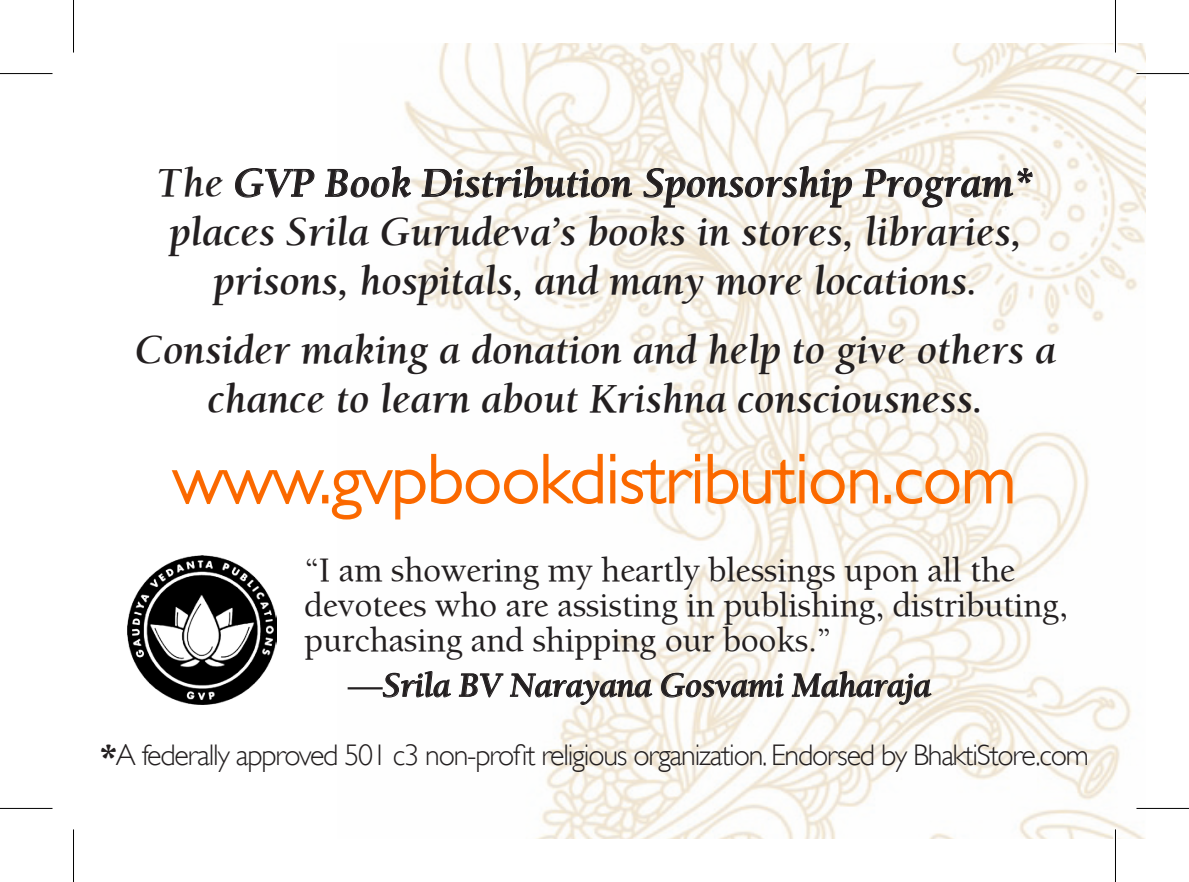
<style>
.page{position:relative;width:1189px;height:882px;background:#fff}
.page>*{position:absolute;margin:0;border:0;box-sizing:border-box;transform-origin:0 0}
.t1{font:300 70px "Gill Sans";color:#fb6700}
.t2{font:italic 700 42px/49px "Balaram";color:#231f20;text-align:center}
.t3{font:35px/35px "Balaram";letter-spacing:-.01em;color:#231f20}
.t4{font:italic 700 35px "Balaram";letter-spacing:-.01em;color:#231f20}
.t5{font:300 29.75px "Gill Sans";letter-spacing:-.04em;color:#231f20}
.s1{font-weight:400;font-style:normal}
.s2{font-weight:700}
</style>
<div class="page">
<img style="left:382px;top:44px;width:763px;height:793px">
<svg style="left:235px;top:168px;width:80px;height:30px"></svg>
<svg style="left:325px;top:156px;width:87px;height:42px"></svg>
<svg style="left:421px;top:165px;width:212px;height:33px"></svg>
<svg style="left:643px;top:165px;width:209px;height:57px"></svg>
<svg style="left:862px;top:167px;width:171px;height:49px"></svg>
<svg style="left:383px;top:671px;width:68px;height:28px"></svg>
<svg style="left:459px;top:670px;width:44px;height:27px"></svg>
<svg style="left:510px;top:668px;width:142px;height:36px"></svg>
<svg style="left:661px;top:672px;width:122px;height:27px"></svg>
<svg style="left:792px;top:669px;width:139px;height:35px"></svg>
<svg style="left:171px;top:470px;width:154px;height:34px"></svg>
<div style="left:322px;top:494px;width:6px;height:9px;border:2px solid #fb6f00"></div>
<svg style="left:331px;top:453px;width:273px;height:67px"></svg>
<div style="left:610px;top:453px;width:5px;height:8px;border:2px solid #fb6f00"></div>
<div style="left:610px;top:470px;width:5px;height:33px;border:2px solid #fb6f00"></div>
<svg style="left:620px;top:458px;width:74px;height:47px"></svg>
<div style="left:695px;top:453px;width:5px;height:8px;border:2px solid #fb6f00"></div>
<div style="left:695px;top:470px;width:5px;height:33px;border:2px solid #fb6f00"></div>
<svg style="left:707px;top:453px;width:90px;height:52px"></svg>
<div style="left:799px;top:453px;width:5px;height:8px;border:2px solid #fb6f00"></div>
<div style="left:799px;top:470px;width:5px;height:33px;border:2px solid #fb6f00"></div>
<svg style="left:810px;top:468px;width:69px;height:36px"></svg>
<div style="left:884px;top:494px;width:7px;height:9px;border:2px solid #fb6f00"></div>
<svg style="left:895px;top:468px;width:118px;height:36px"></svg>
<img style="left:128px;top:555px;width:148px;height:148px">
<div style="left:0;top:71px;width:52px;height:5px;background:#f6f6f6"></div>
<div style="left:1136px;top:71px;width:53px;height:5px;background:#f6f6f6"></div>
<svg style="left:0;top:808px;width:52px;height:1px"></svg>
<svg style="left:1136px;top:805px;width:53px;height:5px"></svg>
<hr style="left:1113px;top:0;width:4px;height:53px;background:#fff">
<hr style="left:1113px;top:829px;width:4px;height:52px;background:#fff">
<hr style="left:0;top:73px;width:52px;height:1px;background:#000">
<hr style="left:1136px;top:73px;width:53px;height:1px;background:#000">
<hr style="left:0;top:807px;width:52px;height:1px;background:#000">
<hr style="left:1136px;top:807px;width:53px;height:1px;background:#000">
<hr style="left:73px;top:0;width:1px;height:53px;background:#000">
<hr style="left:73px;top:829px;width:1px;height:52px;background:#000">
<hr style="left:1115px;top:0;width:1px;height:53px;background:#000">
<hr style="left:1115px;top:829px;width:1px;height:52px;background:#000">
<p class="t2" style="left:157px;top:157px;width:879px">The GVP Book Distribution Sponsorship Program* places Srila Gurudeva’s books in stores, libraries, prisons, hospitals, and many more locations.</p>
<p class="t2" style="left:135px;top:324px;width:922px">Consider making a donation and help to give others a chance to learn about Krishna consciousness.</p>
<p class="t1" style="left:173px;top:439px;width:844px">www.gvpbookdistribution.com</p>
<p class="t3" style="left:304px;top:551px;width:765px">“I am showering my heartly blessings upon all the devotees who are assisting in publishing, distributing, purchasing and shipping our books.”</p>
<p class="t4" style="left:348px;top:663px;width:585px"><span class="s1">—</span>Srila BV Narayana Gosvami Maharaja</p>
<p class="t5" style="left:100px;top:738px;width:990px"><span class="s2">*</span>A federally approved 501 c3 non-profit religious organization. Endorsed by BhaktiStore.com</p>
</div>
